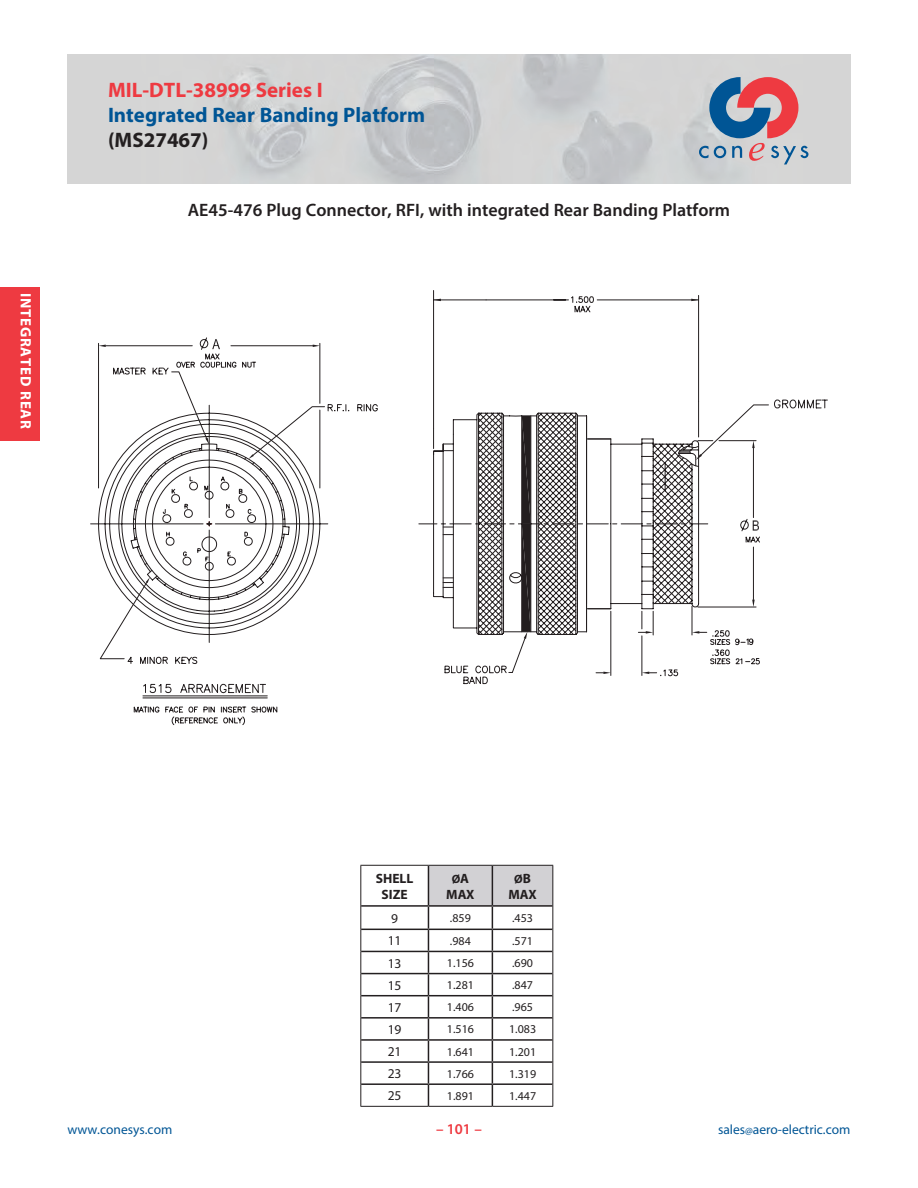
<style>
.page{position:relative;width:918px;height:1188px;background:#fff}
.page>*{position:absolute;margin:0;border:0;box-sizing:border-box;transform-origin:0 0}
.t1{font:700 21px "Myriad Pro";color:#005595}
.t2{font:700 21px "Myriad Pro";color:#ee3a41}
.t3{font:700 21px "Myriad Pro";color:#231f20}
.centered_toppage{font:600 18px "Myriad Pro";color:#231f20}
.t4{font:700 15px "Myriad Pro";letter-spacing:.05em;color:#fff}
.t5{font:600 15px "Myriad Pro";color:#ee3a41}
.t6{font:13.5px "Myriad Pro";color:#005595}
.t7{font:13.5px "Myriad Pro";color:#231f20}
.t8{font:700 13.5px "Myriad Pro";color:#231f20}
.t9{font:12px "Myriad Pro";color:#231f20}
.t10{font:700 12px "Myriad Pro";color:#231f20}
.s1{font-size:13.5px}
.s2{font-size:10.5px}
</style>
<div class="page">
<img style="left:68px;top:54px;width:782px;height:130px">
<svg style="left:699px;top:77px;width:109px;height:87px;background:#a999a9"></svg>
<div style="left:0;top:287px;width:40px;height:154px;background:#ee3a41"></div>
<hr style="left:361px;top:905px;width:67px;height:2px;background:#231f20">
<hr style="left:361px;top:929px;width:67px;height:1px;background:#231f20">
<hr style="left:361px;top:951px;width:67px;height:1px;background:#231f20">
<hr style="left:361px;top:973px;width:67px;height:1px;background:#231f20">
<hr style="left:361px;top:995px;width:67px;height:1px;background:#231f20">
<hr style="left:361px;top:1017px;width:67px;height:2px;background:#231f20">
<hr style="left:361px;top:1039px;width:67px;height:2px;background:#231f20">
<hr style="left:361px;top:1061px;width:67px;height:2px;background:#231f20">
<hr style="left:361px;top:1083px;width:67px;height:2px;background:#231f20">
<hr style="left:360px;top:865px;width:68px;height:1px;background:#231f20">
<hr style="left:360px;top:866px;width:1px;height:40px;background:#231f20">
<svg style="left:360px;top:906px;width:1px;height:200px"></svg>
<svg style="left:428px;top:865px;width:125px;height:241px"></svg>
<hr style="left:360px;top:1106px;width:68px;height:1px;background:#231f20">
<hr style="left:428px;top:1106px;width:64px;height:1px;background:#231f20">
<hr style="left:492px;top:1106px;width:61px;height:1px;background:#231f20">
<svg style="left:752px;top:399px;width:76px;height:10px"></svg>
<svg style="left:133px;top:295px;width:546px;height:430px"></svg>
<svg style="left:553px;top:295px;width:147px;height:111px"></svg>
<svg style="left:98px;top:343px;width:428px;height:330px"></svg>
<svg style="left:99px;top:337px;width:355px;height:329px"></svg>
<svg style="left:212px;top:339px;width:8px;height:10px"></svg>
<hr style="left:433px;top:290px;width:1px;height:138px;background:#231e1f">
<hr style="left:434px;top:300px;width:52px;height:1px;background:#231e1f">
<svg style="left:208px;top:406px;width:552px;height:259px"></svg>
<svg style="left:419px;top:416px;width:341px;height:229px"></svg>
<p class="t4" style="left:36px;top:293px;width:137px;rotate:90deg">INTEGRATED REAR</p>
<p class="t2" style="left:108px;top:76px;width:216px">MIL-DTL-38999 Series I</p>
<p class="t1" style="left:108px;top:101px;width:319px">Integrated Rear Banding Platform</p>
<p class="t3" style="left:108px;top:126px;width:102px">(MS27467)</p>
<p class="centered_toppage" style="left:188px;top:199px;width:544px">AE45-476 Plug Connector, RFI, with integrated Rear Banding Platform</p>
<p class="t8" style="left:376px;top:869px;width:39px">SHELL</p>
<p class="t8" style="left:382px;top:885px;width:28px">SIZE</p>
<p class="t10" style="left:452px;top:871px;width:19px">Ø<span class="s1">A</span></p>
<p class="t8" style="left:446px;top:885px;width:30px">MAX</p>
<p class="t10" style="left:514px;top:871px;width:18px">Ø<span class="s1">B</span></p>
<p class="t8" style="left:509px;top:885px;width:30px">MAX</p>
<p class="t7" style="left:391px;top:910px;width:8px">9</p>
<p class="t9" style="left:450px;top:911px;width:22px">.859</p>
<p class="t9" style="left:512px;top:911px;width:22px">.453</p>
<p class="t7" style="left:388px;top:933px;width:15px">11</p>
<p class="t9" style="left:450px;top:933px;width:22px">.984</p>
<p class="t9" style="left:512px;top:933px;width:22px">.571</p>
<p class="t7" style="left:388px;top:955px;width:15px">13</p>
<p class="t9" style="left:447px;top:956px;width:29px">1.156</p>
<p class="t9" style="left:512px;top:956px;width:22px">.690</p>
<p class="t7" style="left:388px;top:977px;width:15px">15</p>
<p class="t9" style="left:447px;top:978px;width:29px">1.281</p>
<p class="t9" style="left:512px;top:978px;width:22px">.847</p>
<p class="t7" style="left:388px;top:999px;width:15px">17</p>
<p class="t9" style="left:447px;top:1000px;width:29px">1.406</p>
<p class="t9" style="left:512px;top:1000px;width:22px">.965</p>
<p class="t7" style="left:388px;top:1021px;width:15px">19</p>
<p class="t9" style="left:447px;top:1022px;width:29px">1.516</p>
<p class="t9" style="left:509px;top:1022px;width:29px">1.083</p>
<p class="t7" style="left:388px;top:1043px;width:15px">21</p>
<p class="t9" style="left:447px;top:1044px;width:29px">1.641</p>
<p class="t9" style="left:509px;top:1044px;width:29px">1.201</p>
<p class="t7" style="left:388px;top:1065px;width:15px">23</p>
<p class="t9" style="left:447px;top:1066px;width:29px">1.766</p>
<p class="t9" style="left:509px;top:1066px;width:29px">1.319</p>
<p class="t7" style="left:388px;top:1087px;width:15px">25</p>
<p class="t9" style="left:447px;top:1088px;width:29px">1.891</p>
<p class="t9" style="left:509px;top:1088px;width:29px">1.447</p>
<p class="t5" style="left:447px;top:1119px;width:26px">101</p>
<p class="t6" style="left:718px;top:1121px;width:134px">sales<span class="s2">@</span>aero-electric.com</p>
<p class="t6" style="left:68px;top:1121px;width:106px">www.conesys.com</p>
<p class="t5" style="left:436px;top:1119px;width:47px">– –</p>
</div>
